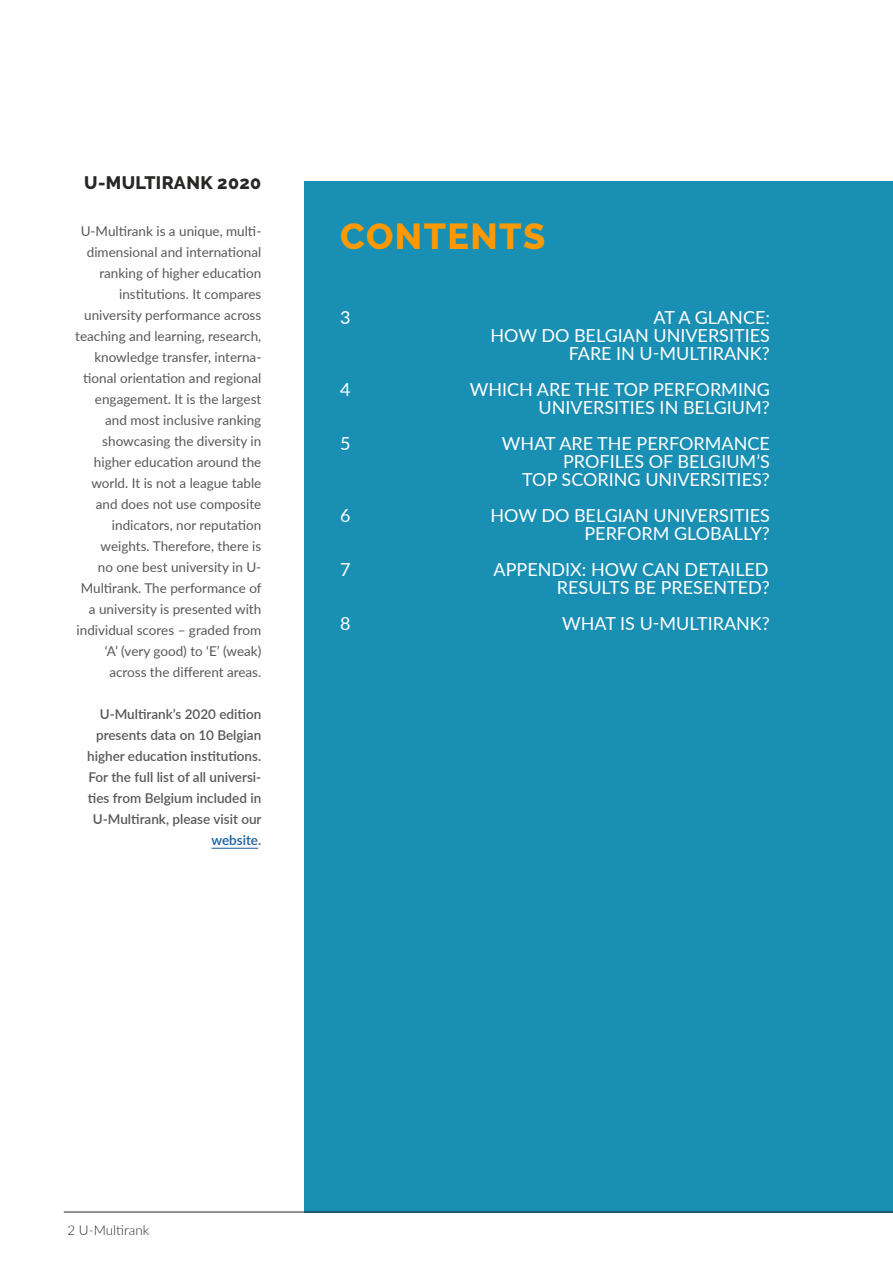
<style>
.page{position:relative;width:893px;height:1263px;background:#fff}
.page>*{position:absolute;margin:0;border:0;box-sizing:border-box;transform-origin:0 0}
.Header_-_Align_Left{font:800 36px "Raleway";letter-spacing:.04em;color:#f90}
.t1{font:18px/18px "Lato";color:#fff;text-align:right}
.Subhead_-_Align_Righ{font:800 18px "Raleway";letter-spacing:.02em;color:#262825}
.Body_Text_-_Align_Ri{font:13.5px/21px "Lato";color:#57585a;text-align:right}
.Body_Text_-_Align_Ri-2{font:600 13.5px/21px "Lato";color:#57585a;text-align:right}
.t2{font:300 13.5px "Lato";color:#262825}
.s1{color:#175d9e}
</style>
<div class="page">
<div style="left:305px;top:181px;width:588px;height:1031px;background:#198fb4"></div>
<hr style="left:64px;top:1212px;width:829px;height:1px;background:#262825">
<hr style="left:211px;top:848px;width:47px;height:1px;background:#175d9e">
<p class="Subhead_-_Align_Righ" style="left:84px;top:173px;width:179px">U-MULTIRANK 2020</p>
<p class="Body_Text_-_Align_Ri" style="left:75px;top:220px;width:188px">U-Multirank is a unique, multi&shy;dimensional and international ranking of higher education institutions. It compares university performance across teaching and learning, research, knowledge transfer, interna&shy;tional orientation and regional engagement. It is the largest and most inclusive ranking showcasing the diversity in higher education around the world. It is not a league table and does not use composite indicators, nor reputation weights. Therefore, there is<br>no one best university in U-<br>Multirank. The performance of a university is presented with individual scores – graded from ‘A’ (very good) to ‘E’ (weak) across the different areas.</p>
<p class="Body_Text_-_Align_Ri-2" style="left:87px;top:703px;width:176px">U-Multirank’s 2020 edition presents data on 10 Belgian higher education institutions.<br>For the full list of all universi&shy;ties from Belgium included in<br>U-Multirank, please visit our <span class="s1">website</span>.</p>
<p class="Header_-_Align_Left" style="left:340px;top:216px;width:207px">CONTENTS</p>
<p class="t1" style="left:340px;top:308px;width:12px">3</p>
<p class="t1" style="left:653px;top:308px;width:118px">AT A GLANCE:</p>
<p class="t1" style="left:490px;top:326px;width:281px">HOW DO BELGIAN UNIVERSITIES<br>FARE IN U-MULTIRANK?</p>
<p class="t1" style="left:340px;top:380px;width:12px">4</p>
<p class="t1" style="left:470px;top:380px;width:302px">WHICH ARE THE TOP PERFORMING<br>UNIVERSITIES IN BELGIUM?</p>
<p class="t1" style="left:340px;top:434px;width:12px">5</p>
<p class="t1" style="left:502px;top:434px;width:269px">WHAT ARE THE PERFORMANCE</p>
<p class="t1" style="left:563px;top:452px;width:208px">PROFILES OF BELGIUM’S</p>
<p class="t1" style="left:522px;top:470px;width:249px">TOP SCORING UNIVERSITIES?</p>
<p class="t1" style="left:340px;top:506px;width:12px">6</p>
<p class="t1" style="left:490px;top:506px;width:281px">HOW DO BELGIAN UNIVERSITIES<br>PERFORM GLOBALLY?</p>
<p class="t1" style="left:340px;top:560px;width:12px">7</p>
<p class="t1" style="left:494px;top:560px;width:278px">APPENDIX: HOW CAN DETAILED<br>RESULTS BE PRESENTED?</p>
<p class="t1" style="left:340px;top:614px;width:12px">8</p>
<p class="t1" style="left:562px;top:614px;width:209px">WHAT IS U-MULTIRANK?</p>
<p class="t2" style="left:67px;top:1220px;width:83px">2 U-Multirank</p>
</div>
